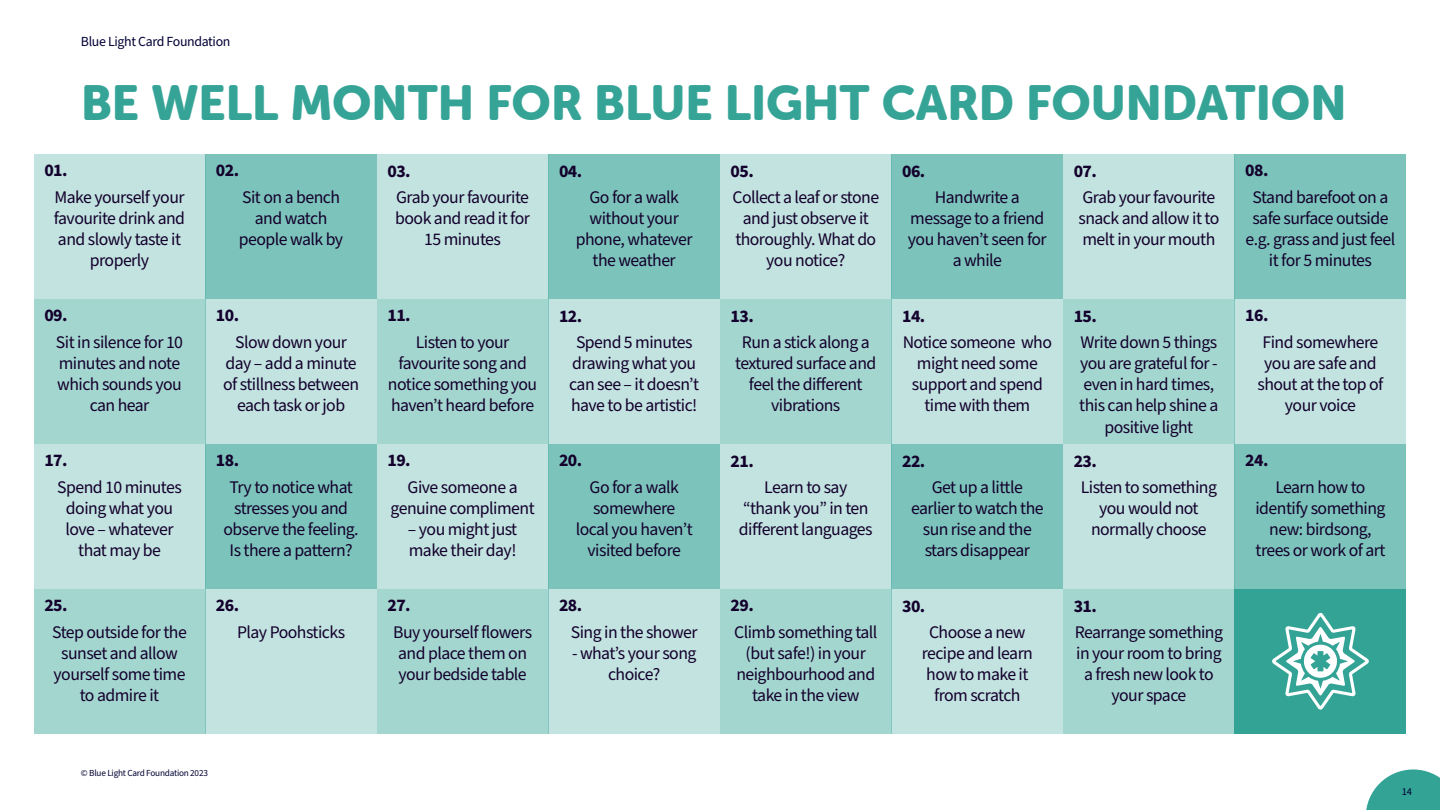
<style>
.page{position:relative;width:1440px;height:810px;background:#fff}
.page>*{position:absolute;margin:0;border:0;box-sizing:border-box;transform-origin:0 0}
.t1{font:48.6px "Museo Sans Rounded 900";color:#35a497}
.t2{font:17.7px/21.3px "Source Sans Pro";letter-spacing:-.03em;color:#13002c;text-align:center}
.t3{font:700 17.7px "Source Sans Pro";letter-spacing:-.03em;color:#13002c}
.t4{font:13.88px "Source Sans Pro";letter-spacing:-.025em;color:#003}
.t5{font:10.5px "Source Sans Pro";color:#003}
.t6{font:9.23px "Source Sans Pro";letter-spacing:-.025em;color:#003}
</style>
<div class="page">
<svg style="left:1366px;top:770px;width:74px;height:40px"></svg>
<div style="left:34px;top:154px;width:171px;height:145px;background:#c2e3e0"></div>
<div style="left:1063px;top:154px;width:172px;height:145px;background:#c2e3e0"></div>
<div style="left:720px;top:299px;width:172px;height:145px;background:#a4d6d0"></div>
<div style="left:377px;top:444px;width:171px;height:145px;background:#c2e3e0"></div>
<div style="left:548px;top:589px;width:172px;height:145px;background:#c2e3e0"></div>
<div style="left:1235px;top:444px;width:171px;height:145px;background:#7cc4bb"></div>
<div style="left:548px;top:154px;width:172px;height:145px;background:#7cc4bb"></div>
<div style="left:205px;top:299px;width:172px;height:145px;background:#c2e3e0"></div>
<div style="left:1235px;top:299px;width:171px;height:145px;background:#c2e3e0"></div>
<div style="left:205px;top:154px;width:172px;height:145px;background:#7cc4bb"></div>
<div style="left:1235px;top:154px;width:171px;height:145px;background:#7cc4bb"></div>
<div style="left:892px;top:299px;width:171px;height:145px;background:#c2e3e0"></div>
<div style="left:548px;top:444px;width:172px;height:145px;background:#7cc4bb"></div>
<div style="left:720px;top:589px;width:172px;height:145px;background:#a4d6d0"></div>
<div style="left:34px;top:589px;width:171px;height:145px;background:#a4d6d0"></div>
<div style="left:720px;top:154px;width:172px;height:145px;background:#c2e3e0"></div>
<div style="left:377px;top:299px;width:171px;height:145px;background:#a4d6d0"></div>
<div style="left:34px;top:444px;width:171px;height:145px;background:#c2e3e0"></div>
<div style="left:892px;top:444px;width:171px;height:145px;background:#7cc4bb"></div>
<div style="left:1063px;top:589px;width:172px;height:145px;background:#a4d6d0"></div>
<div style="left:377px;top:154px;width:171px;height:145px;background:#c2e3e0"></div>
<div style="left:34px;top:299px;width:171px;height:145px;background:#a4d6d0"></div>
<div style="left:1063px;top:299px;width:172px;height:145px;background:#a4d6d0"></div>
<div style="left:720px;top:444px;width:172px;height:145px;background:#c2e3e0"></div>
<div style="left:892px;top:589px;width:171px;height:145px;background:#c2e3e0"></div>
<div style="left:205px;top:589px;width:172px;height:145px;background:#c2e3e0"></div>
<div style="left:892px;top:154px;width:171px;height:145px;background:#7cc4bb"></div>
<div style="left:548px;top:299px;width:172px;height:145px;background:#c2e3e0"></div>
<div style="left:205px;top:444px;width:172px;height:145px;background:#7cc4bb"></div>
<div style="left:377px;top:589px;width:171px;height:145px;background:#a4d6d0"></div>
<div style="left:1063px;top:444px;width:172px;height:145px;background:#c2e3e0"></div>
<div style="left:1235px;top:589px;width:171px;height:145px;background:#33a396"></div>
<svg style="left:1272px;top:612px;width:97px;height:98px"></svg>
<p class="t4" style="left:81px;top:32px;width:151px">Blue Light Card Foundation</p>
<h1 class="t1" style="left:81px;top:75px;width:1267px">BE WELL MONTH FOR BLUE LIGHT CARD FOUNDATION</h1>
<p class="t3" style="left:44px;top:159px;width:25px">01.</p>
<p class="t3" style="left:216px;top:159px;width:25px">02.</p>
<p class="t3" style="left:387px;top:159px;width:25px">03.</p>
<p class="t3" style="left:559px;top:159px;width:25px">04.</p>
<p class="t3" style="left:731px;top:159px;width:25px">05.</p>
<p class="t3" style="left:902px;top:159px;width:25px">06.</p>
<p class="t3" style="left:1074px;top:159px;width:25px">07.</p>
<p class="t3" style="left:1245px;top:159px;width:25px">08.</p>
<p class="t2" style="left:54px;top:187px;width:133px">Make yourself your favourite drink and and slowly taste it properly</p>
<p class="t3" style="left:44px;top:304px;width:25px">09.</p>
<p class="t2" style="left:56px;top:332px;width:129px">Sit in silence for 10 minutes and note which sounds you can hear</p>
<p class="t3" style="left:44px;top:449px;width:25px">17.</p>
<p class="t2" style="left:57px;top:477px;width:126px">Spend 10 minutes doing what you love – whatever that may be</p>
<p class="t3" style="left:44px;top:594px;width:25px">25.</p>
<p class="t2" style="left:52px;top:622px;width:136px">Step outside for the sunset and allow yourself some time to admire it</p>
<p class="t2" style="left:239px;top:187px;width:106px">Sit on a bench and watch people walk by</p>
<p class="t3" style="left:216px;top:304px;width:25px">10.</p>
<p class="t2" style="left:223px;top:332px;width:137px">Slow down your day – add a minute of stillness between each task or job</p>
<p class="t3" style="left:216px;top:449px;width:25px">18.</p>
<p class="t2" style="left:223px;top:477px;width:137px">Try to notice what stresses you and observe the feeling.<br>Is there a pattern?</p>
<p class="t3" style="left:216px;top:594px;width:25px">26.</p>
<p class="t2" style="left:237px;top:622px;width:110px">Play Poohsticks</p>
<p class="t6" style="left:81px;top:766px;width:128px">© Blue Light Card Foundation 2023</p>
<p class="t2" style="left:395px;top:187px;width:136px">Grab your favourite book and read it for<br>15 minutes</p>
<p class="t3" style="left:387px;top:304px;width:25px">11.</p>
<p class="t2" style="left:388px;top:332px;width:151px">Listen to your favourite song and notice something you haven’t heard before</p>
<p class="t3" style="left:387px;top:449px;width:25px">19.</p>
<p class="t2" style="left:391px;top:477px;width:146px">Give someone a genuine compliment</p>
<p class="t2" style="left:408px;top:519px;width:111px;text-align:left">– you might just make their day!</p>
<p class="t3" style="left:387px;top:594px;width:25px">27.</p>
<p class="t2" style="left:393px;top:622px;width:140px;text-align:left">Buy yourself flowers and place them on your bedside table</p>
<p class="t2" style="left:576px;top:187px;width:118px">Go for a walk without your phone, whatever the weather</p>
<p class="t3" style="left:559px;top:304px;width:25px">12.</p>
<p class="t2" style="left:569px;top:332px;width:131px">Spend 5 minutes drawing what you can see – it doesn’t have to be artistic!</p>
<p class="t3" style="left:559px;top:449px;width:25px">20.</p>
<p class="t2" style="left:576px;top:477px;width:118px">Go for a walk somewhere local you haven’t visited before</p>
<p class="t3" style="left:559px;top:594px;width:25px">28.</p>
<p class="t2" style="left:571px;top:622px;width:128px">Sing in the shower</p>
<p class="t2" style="left:572px;top:643px;width:126px">- what’s your song choice?</p>
<p class="t2" style="left:732px;top:187px;width:148px">Collect a leaf or stone and just observe it thoroughly. What do you notice?</p>
<p class="t3" style="left:731px;top:304px;width:25px">13.</p>
<p class="t2" style="left:735px;top:332px;width:143px">Run a stick along a textured surface and feel the different vibrations</p>
<p class="t3" style="left:731px;top:449px;width:25px">21.</p>
<p class="t2" style="left:739px;top:477px;width:135px">Learn to say “thank you” in ten different languages</p>
<p class="t3" style="left:731px;top:594px;width:25px">29.</p>
<p class="t2" style="left:734px;top:622px;width:145px">Climb something tall (but safe!) in your neighbourhood and take in the view</p>
<p class="t2" style="left:908px;top:187px;width:140px">Handwrite a message to a friend you haven’t seen for a while</p>
<p class="t3" style="left:902px;top:304px;width:25px">14.</p>
<p class="t2" style="left:903px;top:332px;width:151px">Notice someone who might need some support and spend time with them</p>
<p class="t3" style="left:902px;top:449px;width:25px">22.</p>
<p class="t2" style="left:911px;top:477px;width:134px">Get up a little earlier to watch the sun rise and the stars disappear</p>
<p class="t2" style="left:1078px;top:187px;width:142px;text-align:left">Grab your favourite snack and allow it to melt in your mouth</p>
<p class="t3" style="left:1074px;top:304px;width:25px">15.</p>
<p class="t2" style="left:1079px;top:332px;width:141px">Write down 5 things you are grateful for - even in hard times, this can help shine a positive light</p>
<p class="t3" style="left:1074px;top:449px;width:25px">23.</p>
<p class="t2" style="left:1081px;top:477px;width:138px">Listen to something you would not normally choose</p>
<p class="t3" style="left:902px;top:594px;width:25px">30.</p>
<p class="t3" style="left:1074px;top:594px;width:25px">31.</p>
<p class="t2" style="left:922px;top:622px;width:113px">Choose a new recipe and learn how to make it from scratch</p>
<p class="t2" style="left:1075px;top:622px;width:150px">Rearrange something in your room to bring a fresh new look to your space</p>
<p class="t2" style="left:1246px;top:187px;width:151px">Stand barefoot on a safe surface outside e.g. grass and just feel it for 5 minutes</p>
<p class="t3" style="left:1245px;top:304px;width:25px">16.</p>
<p class="t2" style="left:1257px;top:332px;width:128px">Find somewhere you are safe and shout at the top of your voice</p>
<p class="t3" style="left:1245px;top:449px;width:25px">24.</p>
<p class="t2" style="left:1255px;top:477px;width:132px">Learn how to identify something new: birdsong, trees or work of art</p>
<p class="t5" style="left:1402px;top:785px;width:12px">14</p>
</div>
